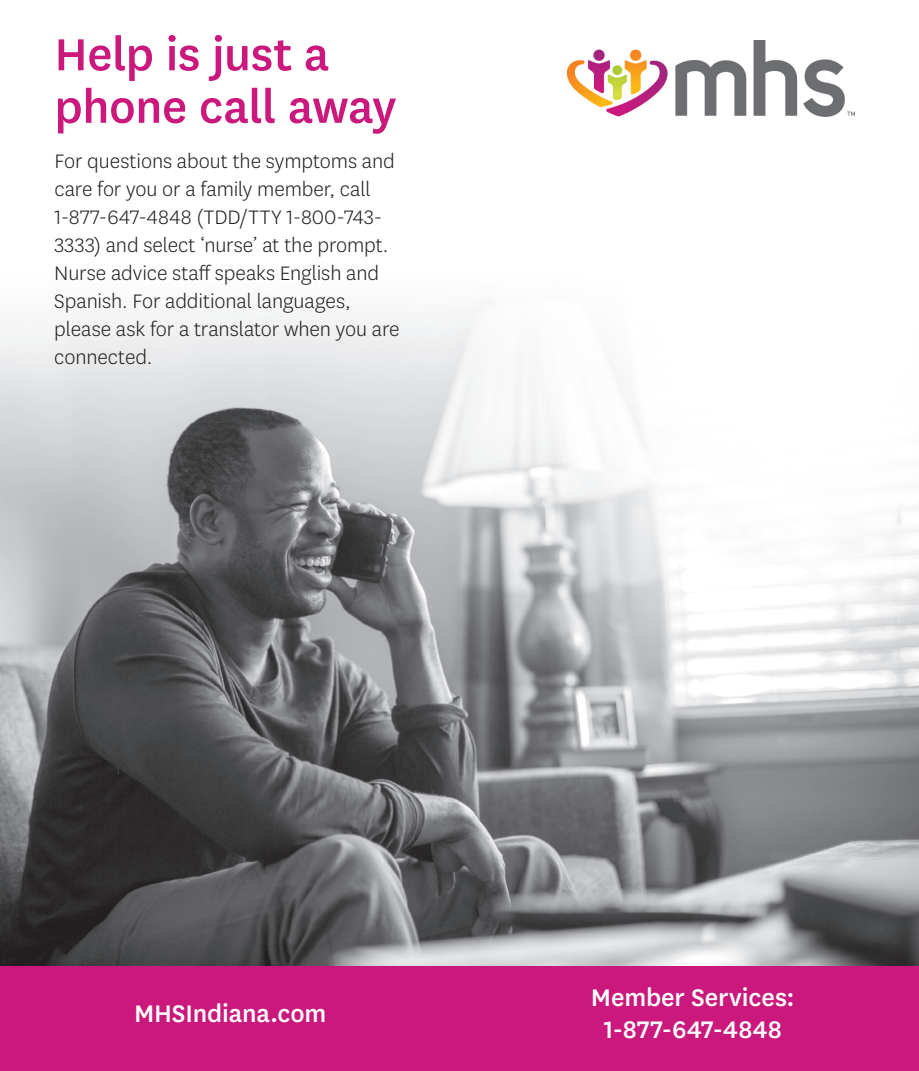
<style>
.page{position:relative;width:919px;height:1071px;background:#fff}
.page>*{position:absolute;margin:0;border:0;box-sizing:border-box;transform-origin:0 0}
.t1{font:500 52.5px/52.5px "Vfrkjp Centene Sans";letter-spacing:-.01em;color:#ca187d}
.t2{font:500 28px/31.5px "Vfrkjp Centene Sans";letter-spacing:-.005em;color:#fff;text-align:center}
.t3{font:300 22.75px/28px "Flndrx Centene Sans";letter-spacing:-.005em;color:#231f20}
</style>
<div class="page">
<img style="left:0;top:111px;width:918px;height:855px">
<div style="left:0;top:966px;width:918px;height:105px;background:#ca187d"></div>
<img style="left:567px;top:40px;width:287px;height:77px">
<img style="left:0;top:392px;width:913px;height:570px">
<h2 class="t1" style="left:54px;top:25px;width:343px">Help is just a phone call away</h2>
<p class="t3" style="left:54px;top:146px;width:347px">For questions about the symptoms and care for you or a family member, call 1-877-647-4848 (TDD/TTY 1-800-743- 3333) and select ‘nurse’ at the prompt.<br>Nurse advice staff speaks English and Spanish. For additional languages, please ask for a translator when you are connected.</p>
<p class="t2" style="left:134px;top:996px;width:194px">MHSIndiana.com</p>
<p class="t2" style="left:590px;top:980px;width:205px">Member Services:<br>1-877-647-4848</p>
</div>
